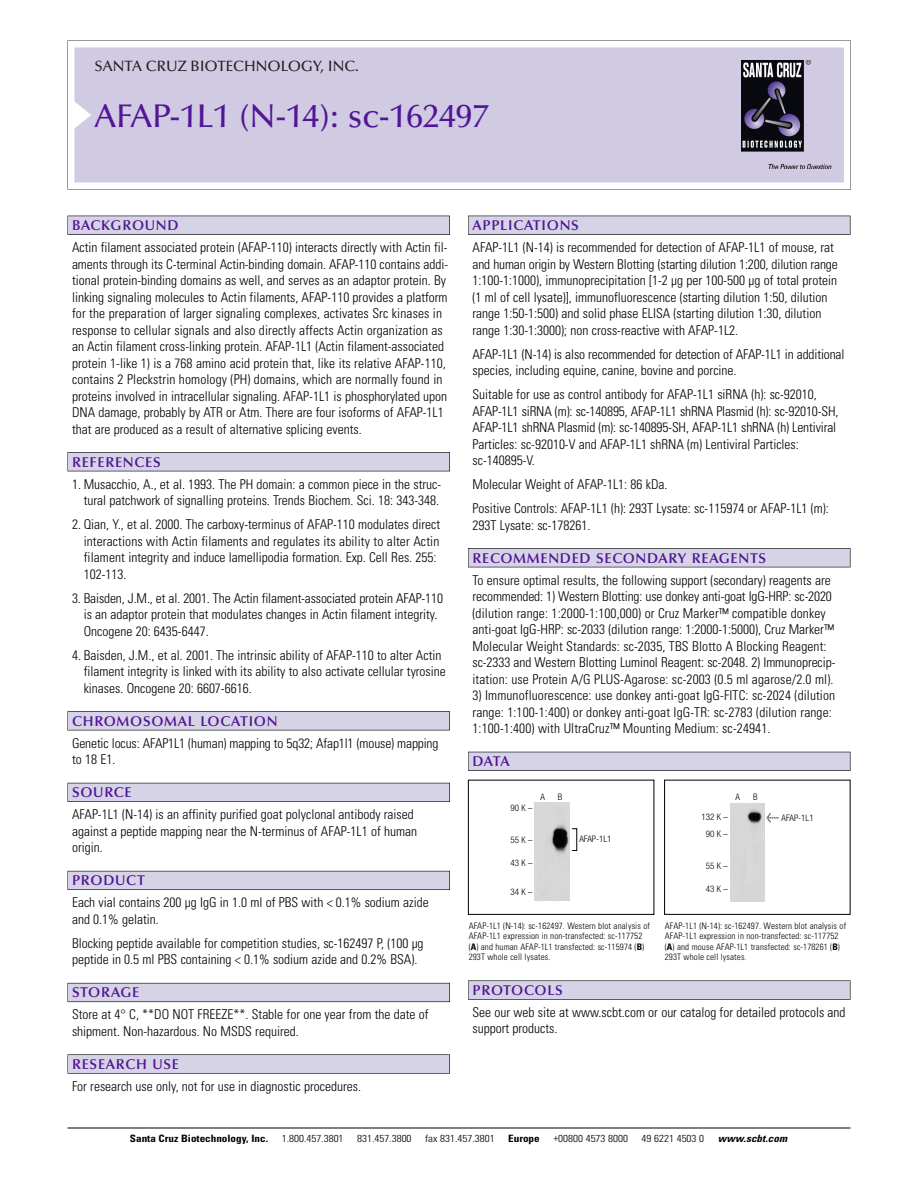
<style>
.page{position:relative;width:918px;height:1188px;background:#fff}
.page>*{position:absolute;margin:0;border:0;box-sizing:border-box;transform-origin:0 0}
.t1{font:500 33px "Optima";color:#511695}
.t2{font:500 15px "Optima";color:#231f20}
.t3{font:600 14.25px "Optima";letter-spacing:.05em;color:#511695}
.t4{font:300 condensed 13.5px/16.5px "Univers";color:#000}
.t5{font:300 condensed 10.2px "Univers";color:#000;scale:1.1 1}
.t6{font:700 condensed 10.2px "Univers";color:#000;scale:1.1 1}
.t7{font:italic 700 condensed 10.2px "Univers";letter-spacing:.005em;color:#000;scale:1.1 1}
.t8{font:300 condensed 9px/10.5px "Univers";letter-spacing:.015em;color:#000}
.t9{font:300 condensed 9px/16.8px "Helvetica Neue";color:#000;text-align:center}
.s1{font-family:"Meta Plus";font-weight:400;font-stretch:normal;font-size:10.5px}
.s2{font-weight:700}
</style>
<div class="page">
<svg style="left:68px;top:40px;width:783px;height:149px"></svg>
<div style="left:74px;top:47px;width:770px;height:135px;background:#d1cae3"></div>
<img style="left:741px;top:60px;width:90px;height:108px">
<div style="left:68px;top:216px;width:382px;height:19px;background:#525155"></div>
<div style="left:68px;top:216px;width:381px;height:18px;background:#d7d3e7"></div>
<div style="left:68px;top:452px;width:382px;height:19px;background:#525155"></div>
<div style="left:68px;top:453px;width:381px;height:18px;background:#d7d3e7"></div>
<div style="left:68px;top:711px;width:382px;height:19px;background:#545357"></div>
<div style="left:68px;top:712px;width:381px;height:18px;background:#d7d3e7"></div>
<div style="left:68px;top:783px;width:382px;height:19px;background:#54535a"></div>
<div style="left:68px;top:783px;width:381px;height:18px;background:#d7d3e7"></div>
<div style="left:68px;top:871px;width:382px;height:19px;background:#5b5a62"></div>
<div style="left:68px;top:871px;width:381px;height:18px;background:#d7d3e7"></div>
<div style="left:68px;top:983px;width:382px;height:19px;background:#66646e"></div>
<div style="left:68px;top:983px;width:381px;height:18px;background:#d7d3e7"></div>
<div style="left:68px;top:1054px;width:382px;height:20px;background:#616161"></div>
<div style="left:68px;top:1055px;width:381px;height:18px;background:#d7d3e7"></div>
<div style="left:468px;top:216px;width:382px;height:19px;background:#525155"></div>
<div style="left:468px;top:216px;width:382px;height:18px;background:#d7d3e7"></div>
<div style="left:468px;top:548px;width:382px;height:19px;background:#525155"></div>
<div style="left:468px;top:549px;width:382px;height:18px;background:#d7d3e7"></div>
<div style="left:468px;top:752px;width:382px;height:19px;background:#525158"></div>
<div style="left:468px;top:752px;width:382px;height:18px;background:#d7d3e7"></div>
<svg style="left:468px;top:980px;width:382px;height:20px"></svg>
<div style="left:468px;top:981px;width:382px;height:18px;background:#d7d3e7"></div>
<hr style="left:68px;top:1128px;width:782px;height:1px;background:#000">
<div style="left:468px;top:780px;width:186px;height:135px;border:1px solid #000"></div>
<div style="left:664px;top:780px;width:186px;height:135px;border:1px solid #000"></div>
<img style="left:535px;top:803px;width:34px;height:98px">
<div style="left:730px;top:803px;width:35px;height:98px;background:#d6d6d6"></div>
<p class="t2" style="left:94px;top:61px;width:266px">SANTA CRUZ BIOTECHNOLOGY, INC.</p>
<h1 class="t1" style="left:94px;top:103px;width:396px">AFAP-1L1 (N-14): sc-162497</h1>
<p class="t3" style="left:72px;top:219px;width:108px">BACKGROUND</p>
<p class="t4" style="left:72px;top:240px;width:378px">Actin filament associated protein (AFAP-110) interacts directly with Actin fil&shy;aments through its C-terminal Actin-binding domain. AFAP-110 contains addi&shy;tional protein-binding domains as well, and serves as an adaptor protein. By linking signaling molecules to Actin filaments, AFAP-110 provides a platform for the preparation of larger signaling complexes, activates Src kinases in response to cellular signals and also directly affects Actin organization as an Actin filament cross-linking protein. AFAP-1L1 (Actin filament-associated protein 1-like 1) is a 768 amino acid protein that, like its relative AFAP-110, contains 2 Pleckstrin homology (PH) domains, which are normally found in proteins involved in intracellular signaling. AFAP-1L1 is phosphorylated upon DNA damage, probably by ATR or Atm. There are four isoforms of AFAP-1L1 that are produced as a result of alternative splicing events.</p>
<p class="t3" style="left:72px;top:456px;width:90px">REFERENCES</p>
<p class="t4" style="left:72px;top:477px;width:371px;text-align:right">1. Musacchio, A., et al. 1993. The PH domain: a common piece in the struc&shy;tural patchwork of signalling proteins. Trends Biochem. Sci. 18: 343-348.</p>
<p class="t4" style="left:84px;top:517px;width:358px;text-indent:-12px">2. Qian, Y., et al. 2000. The carboxy-terminus of AFAP-110 modulates direct interactions with Actin filaments and regulates its ability to alter Actin filament integrity and induce lamellipodia formation. Exp. Cell Res. 255:<br>102-113.</p>
<p class="t4" style="left:84px;top:591px;width:361px;text-indent:-12px">3. Baisden, J.M., et al. 2001. The Actin filament-associated protein AFAP-110 is an adaptor protein that modulates changes in Actin filament integrity.<br>Oncogene 20: 6435-6447.</p>
<p class="t4" style="left:84px;top:648px;width:364px;text-indent:-12px">4. Baisden, J.M., et al. 2001. The intrinsic ability of AFAP-110 to alter Actin filament integrity is linked with its ability to also activate cellular tyrosine kinases. Oncogene 20: 6607-6616.</p>
<p class="t3" style="left:72px;top:715px;width:207px">CHROMOSOMAL LOCATION</p>
<p class="t4" style="left:72px;top:736px;width:368px">Genetic locus: AFAP1L1 (human) mapping to 5q32; Afap1l1 (mouse) mapping to 18 E1.</p>
<p class="t3" style="left:72px;top:787px;width:61px">SOURCE</p>
<p class="t4" style="left:72px;top:807px;width:347px">AFAP-1L1 (N-14) is an affinity purified goat polyclonal antibody raised against a peptide mapping near the N-terminus of AFAP-1L1 of human origin.</p>
<p class="t3" style="left:72px;top:875px;width:74px">PRODUCT</p>
<p class="t4" style="left:72px;top:895px;width:358px">Each vial contains 200 µg IgG in 1.0 ml of PBS with &lt; 0.1% sodium azide and 0.1% gelatin.</p>
<p class="t4" style="left:72px;top:936px;width:353px">Blocking peptide available for competition studies, sc-162497 P, (100 µg peptide in 0.5 ml PBS containing &lt; 0.1% sodium azide and 0.2% BSA).</p>
<p class="t3" style="left:72px;top:987px;width:69px">STORAGE</p>
<p class="t4" style="left:72px;top:1007px;width:358px">Store at 4° C, **DO NOT FREEZE**. Stable for one year from the date of shipment. Non-hazardous. No MSDS required.</p>
<p class="t3" style="left:72px;top:1058px;width:109px">RESEARCH USE</p>
<p class="t4" style="left:72px;top:1079px;width:290px">For research use only, not for use in diagnostic procedures.</p>
<p class="t3" style="left:473px;top:219px;width:108px">APPLICATIONS</p>
<p class="t4" style="left:473px;top:240px;width:367px">AFAP-1L1 (N-14) is recommended for detection of AFAP-1L1 of mouse, rat and human origin by Western Blotting (starting dilution 1:200, dilution range 1:100-1:1000), immunoprecipitation [1-2 µg per 100-500 µg of total protein (1 ml of cell lysate)], immunofluorescence (starting dilution 1:50, dilution range 1:50-1:500) and solid phase ELISA (starting dilution 1:30, dilution range 1:30-1:3000); non cross-reactive with AFAP-1L2.</p>
<p class="t4" style="left:473px;top:347px;width:374px">AFAP-1L1 (N-14) is also recommended for detection of AFAP-1L1 in additional species, including equine, canine, bovine and porcine.</p>
<p class="t4" style="left:473px;top:387px;width:367px">Suitable for use as control antibody for AFAP-1L1 siRNA (h): sc-92010, AFAP-1L1 siRNA (m): sc-140895, AFAP-1L1 shRNA Plasmid (h): sc-92010-SH, AFAP-1L1 shRNA Plasmid (m): sc-140895-SH, AFAP-1L1 shRNA (h) Lentiviral Particles: sc-92010-V and AFAP-1L1 shRNA (m) Lentiviral Particles: sc-140895-V.</p>
<p class="t4" style="left:473px;top:473px;width:358px;line-height:24px">Molecular Weight of AFAP-1L1: 86 kDa.<br>Positive Controls: AFAP-1L1 (h): 293T Lysate: sc-115974 or AFAP-1L1 (m):</p>
<p class="t4" style="left:473px;top:518px;width:120px">293T Lysate: sc-178261.</p>
<p class="t3" style="left:473px;top:552px;width:295px">RECOMMENDED SECONDARY REAGENTS</p>
<p class="t4" style="left:473px;top:573px;width:364px">To ensure optimal results, the following support (secondary) reagents are recommended: 1) Western Blotting: use donkey anti-goat IgG-HRP: sc-2020 (dilution range: 1:2000-1:100,000) or Cruz Marker™ compatible donkey anti-goat IgG-HRP: sc-2033 (dilution range: 1:2000-1:5000), Cruz Marker™ Molecular Weight Standards: sc-2035, TBS Blotto A Blocking Reagent: sc-2333 and Western Blotting Luminol Reagent: sc-2048. 2) Immunoprecip&shy;itation: use Protein A/G PLUS-Agarose: sc-2003 (0.5 ml agarose/2.0 ml).</p>
<p class="t4" style="left:473px;top:688px;width:364px">3) Immunofluorescence: use donkey anti-goat IgG-FITC: sc-2024 (dilution range: 1:100-1:400) or donkey anti-goat IgG-TR: sc-2783 (dilution range:<br>1:100-1:400) with UltraCruz™ Mounting Medium: sc-24941.</p>
<p class="t3" style="left:473px;top:756px;width:39px">DATA</p>
<p class="t9" style="left:540px;top:789px;width:6px">A</p>
<p class="t9" style="left:558px;top:789px;width:6px">B</p>
<p class="t9" style="left:511px;top:801px;width:24px">90K–</p>
<p class="t9" style="left:511px;top:832px;width:24px">55K–</p>
<p class="t9" style="left:511px;top:855px;width:24px">43K–</p>
<p class="t9" style="left:511px;top:884px;width:24px">34K–</p>
<p class="t9" style="left:579px;top:831px;width:34px">AFAP-1L1</p>
<p class="t9" style="left:736px;top:789px;width:6px">A</p>
<p class="t9" style="left:753px;top:789px;width:6px">B</p>
<p class="t9" style="left:701px;top:809px;width:28px">132 K –<br>90K–</p>
<p class="t9" style="left:706px;top:858px;width:24px">55K–</p>
<p class="t9" style="left:706px;top:881px;width:24px">43K–</p>
<p class="t9" style="left:767px;top:810px;width:49px"><span class="s1">&lt;</span> AFAP-1L1</p>
<p class="t8" style="left:469px;top:921px;width:183px">AFAP-1L1 (N-14): sc-162497. Western blot analysis of AFAP-1L1 expression in non-transfected: sc-117752 (<span class="s2">A</span>) and human AFAP-1L1 transfected: sc-115974 (<span class="s2">B</span>)<br>293T whole cell lysates.</p>
<p class="t8" style="left:665px;top:921px;width:183px">AFAP-1L1 (N-14): sc-162497. Western blot analysis of AFAP-1L1 expression in non-transfected: sc-117752 (<span class="s2">A</span>) and mouse AFAP-1L1 transfected: sc-178261 (<span class="s2">B</span>)<br>293T whole cell lysates.</p>
<p class="t3" style="left:473px;top:984px;width:92px">PROTOCOLS</p>
<p class="t4" style="left:473px;top:1005px;width:375px">See our web site at www.scbt.com or our catalog for detailed protocols and support products.</p>
<p class="t6" style="left:130px;top:1135px;width:127px">Santa Cruz Biotechnology, Inc.</p>
<p class="t5" style="left:282px;top:1135px;width:58px">1.800.457.3801</p>
<p class="t5" style="left:357px;top:1135px;width:51px">831.457.3800</p>
<p class="t5" style="left:425px;top:1135px;width:65px">fax 831.457.3801</p>
<p class="t6" style="left:508px;top:1135px;width:30px">Europe</p>
<p class="t5" style="left:553px;top:1135px;width:69px">+00800 4573 8000</p>
<p class="t5" style="left:642px;top:1135px;width:58px">49 6221 4503 0</p>
<p class="t7" style="left:718px;top:1135px;width:64px">www.scbt.com</p>
</div>
